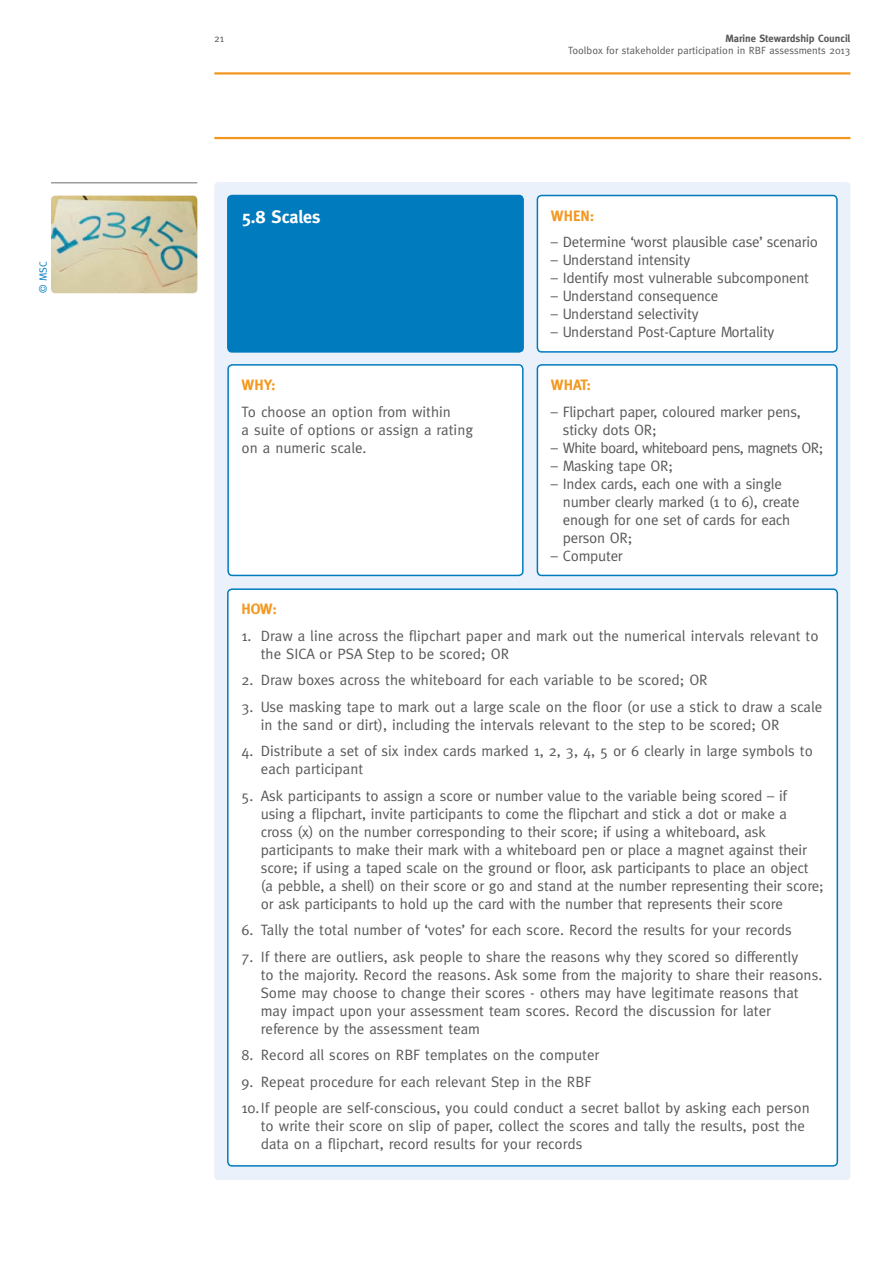
<style>
.page{position:relative;width:893px;height:1263px;background:#fff}
.page>*{position:absolute;margin:0;border:0;box-sizing:border-box;transform-origin:0 0}
.t1{font:700 18px "Meta";color:#fff}
.t2{font:15px/18px "Meta";letter-spacing:-.005em;color:#585858}
.t3{font:15px "Meta";letter-spacing:-.04em;color:#585858}
.t4{font:700 15px "Meta";color:#f3981f}
.t5{font:10.5px "Meta";color:#585858}
.t6{font:700 10.5px "Meta";color:#585858}
.t7{font:10.5px "Meta";color:#007bbe}
</style>
<div class="page">
<hr style="left:214px;top:72px;width:636px;height:3px;background:#f3981f">
<hr style="left:214px;top:137px;width:636px;height:2px;background:#f3981f">
<div style="left:214px;top:182px;width:636px;height:998px;background:#eaf1fa;border-radius:4px"></div>
<div style="left:228px;top:195px;width:295px;height:157px;background:#007bbe;border-radius:4px"></div>
<div style="left:227px;top:195px;width:297px;height:158px;border:2px solid #007bbe;border-radius:4px"></div>
<div style="left:228px;top:365px;width:295px;height:210px;background:#fff;border-radius:4px"></div>
<div style="left:227px;top:364px;width:297px;height:212px;border:2px solid #007bbe;border-radius:4px"></div>
<div style="left:537px;top:195px;width:300px;height:157px;background:#fff;border-radius:4px"></div>
<div style="left:537px;top:195px;width:301px;height:158px;border:2px solid #007bbe;border-radius:4px"></div>
<div style="left:228px;top:589px;width:609px;height:577px;background:#fff;border-radius:4px"></div>
<div style="left:227px;top:588px;width:611px;height:578px;border:2px solid #007bbe;border-radius:4px"></div>
<div style="left:537px;top:365px;width:300px;height:210px;background:#fff;border-radius:4px"></div>
<div style="left:537px;top:364px;width:301px;height:212px;border:2px solid #007bbe;border-radius:4px"></div>
<hr style="left:51px;top:182px;width:146px;height:1px;background:#9e9d9d">
<img style="left:51px;top:196px;width:146px;height:97px">
<p class="t7" style="left:37px;top:293px;width:33px;rotate:-90deg">© MSC</p>
<p class="t5" style="left:214px;top:33px;width:11px">21</p>
<p class="t6" style="left:725px;top:32px;width:126px">Marine Stewardship Council</p>
<p class="t5" style="left:568px;top:44px;width:284px">Toolbox for stakeholder participation in RBF assessments 2013</p>
<p class="t1" style="left:241px;top:206px;width:81px">5.8 Scales</p>
<p class="t4" style="left:242px;top:376px;width:35px">WHY:</p>
<p class="t2" style="left:242px;top:402px;width:233px">To choose an option from within<br>a suite of options or assign a rating on a numeric scale.</p>
<p class="t4" style="left:551px;top:207px;width:45px">WHEN:</p>
<p class="t2" style="left:551px;top:233px;width:269px">– Determine ‘worst plausible case’ scenario</p>
<p class="t2" style="left:551px;top:251px;width:141px">– Understand intensity</p>
<p class="t2" style="left:551px;top:269px;width:260px">– Identify most vulnerable subcomponent</p>
<p class="t2" style="left:551px;top:287px;width:169px">– Understand consequence</p>
<p class="t2" style="left:551px;top:305px;width:149px">– Understand selectivity</p>
<p class="t2" style="left:551px;top:323px;width:225px">– Understand Post-Capture Mortality</p>
<p class="t4" style="left:551px;top:376px;width:42px">WHAT:</p>
<p class="t2" style="left:563px;top:402px;width:239px;text-indent:-12px">– Flipchart paper, coloured marker pens, sticky dots OR;</p>
<p class="t3" style="left:551px;top:439px;width:274px">– White board, whiteboard pens, magnets OR;</p>
<p class="t2" style="left:551px;top:456px;width:124px">– Masking tape OR;</p>
<p class="t2" style="left:563px;top:474px;width:238px;text-indent:-12px">– Index cards, each one with a single number clearly marked (1 to 6), create enough for one set of cards for each person OR;</p>
<p class="t2" style="left:551px;top:546px;width:73px">– Computer</p>
<p class="t4" style="left:241px;top:600px;width:37px">HOW:</p>
<p class="t2" style="left:261px;top:626px;width:559px;text-indent:-20px">1. Draw a line across the flipchart paper and mark out the numerical intervals relevant to the SICA or PSA Step to be scored; OR</p>
<p class="t2" style="left:241px;top:671px;width:468px">2. Draw boxes across the whiteboard for each variable to be scored; OR</p>
<p class="t2" style="left:261px;top:697px;width:563px;text-indent:-20px">3. Use masking tape to mark out a large scale on the floor (or use a stick to draw a scale in the sand or dirt), including the intervals relevant to the step to be scored; OR</p>
<p class="t2" style="left:261px;top:742px;width:554px;text-indent:-20px">4. Distribute a set of six index cards marked 1, 2, 3, 4, 5 or 6 clearly in large symbols to each participant</p>
<p class="t2" style="left:261px;top:786px;width:564px;text-indent:-20px">5. Ask participants to assign a score or number value to the variable being scored – if using a flipchart, invite participants to come the flipchart and stick a dot or make a<br>cross (x) on the number corresponding to their score; if using a whiteboard, ask participants to make their mark with a whiteboard pen or place a magnet against their score; if using a taped scale on the ground or floor, ask participants to place an object (a pebble, a shell) on their score or go and stand at the number representing their score; or ask participants to hold up the card with the number that represents their score</p>
<p class="t2" style="left:241px;top:921px;width:552px">6. Tally the total number of ‘votes’ for each score. Record the results for your records</p>
<p class="t2" style="left:261px;top:947px;width:563px;text-indent:-20px">7. If there are outliers, ask people to share the reasons why they scored so differently<br>to the majority. Record the reasons. Ask some from the majority to share their reasons.<br>Some may choose to change their scores - others may have legitimate reasons that may impact upon your assessment team scores. Record the discussion for later reference by the assessment team</p>
<p class="t2" style="left:241px;top:1046px;width:360px">8. Record all scores on RBF templates on the computer</p>
<p class="t2" style="left:241px;top:1068px;width:570px;line-height:26.5px">9. Repeat procedure for each relevant Step in the RBF<br>10.If people are self-conscious, you could conduct a secret ballot by asking each person</p>
<p class="t2" style="left:261px;top:1117px;width:546px">to write their score on slip of paper, collect the scores and tally the results, post the data on a flipchart, record results for your records</p>
</div>
